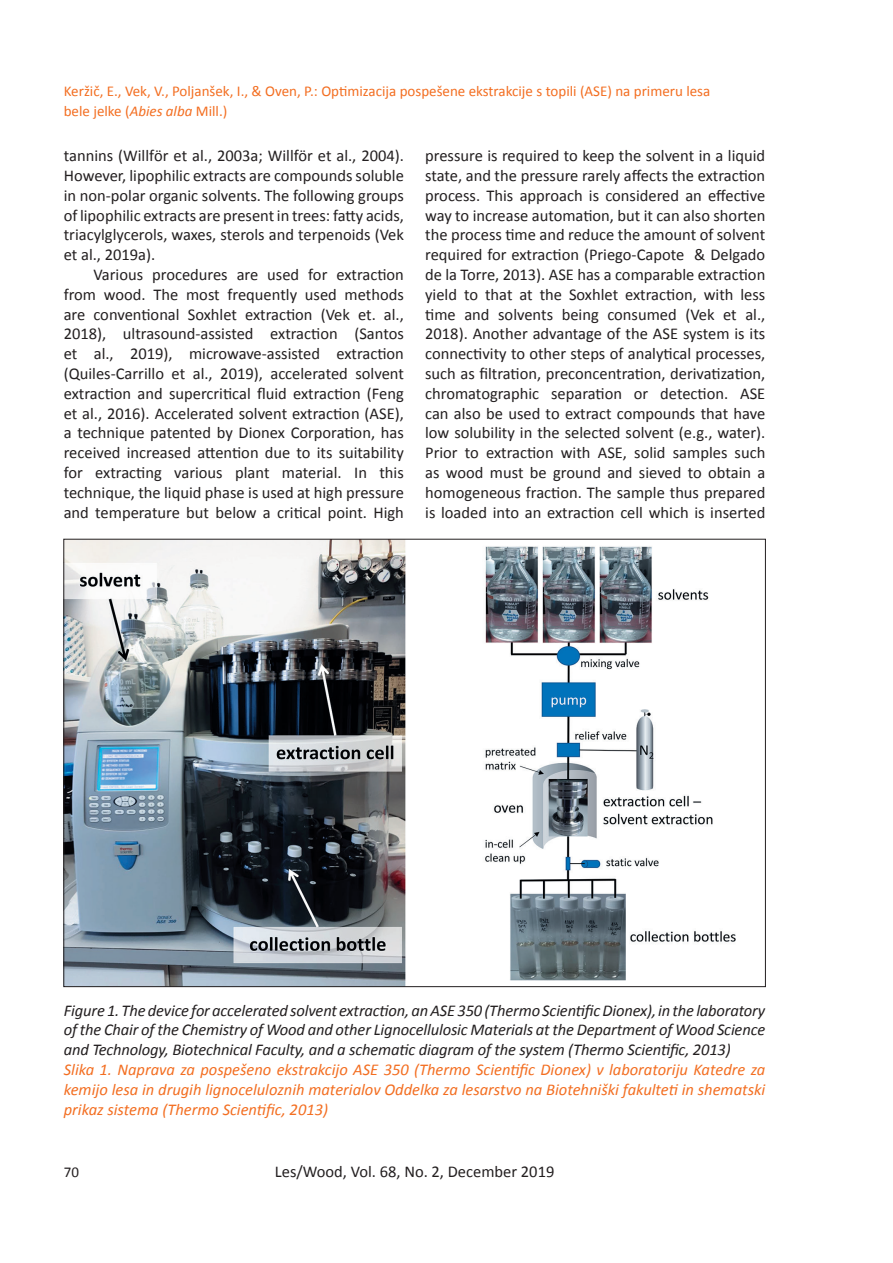
<style>
.page{position:relative;width:893px;height:1263px;background:#fff}
.page>*{position:absolute;margin:0;border:0;box-sizing:border-box;transform-origin:0 0}
.t1{font:16.5px/19.8px "Calibri";color:#231f20;text-align:justify}
.t2{font:italic 16.5px/19.8px "Calibri";letter-spacing:-.01em;color:#231f20;text-align:justify}
.t3{font:italic 16.5px/19.8px "Calibri";color:#f36e21;text-align:justify}
.t4{font:15px/19.8px "Calibri";color:#f36e21}
.t5{font:15px "Calibri";color:#231f20}
.s1{font-style:italic}
</style>
<div class="page">
<img style="left:66px;top:541px;width:670px;height:444px">
<p class="t4" style="left:64px;top:81px;width:648px">Keržič, E., Vek, V., Poljanšek, I., &amp; Oven, P.: Optimizacija pospešene ekstrakcije s topili (ASE) na primeru lesa bele jelke (<span class="s1">Abies alba</span> Mill.)</p>
<p class="t1" style="left:64px;top:146px;width:342px">tannins (Willför et al., 2003a; Willför et al., 2004).<br>However, lipophilic extracts are compounds soluble in non-polar organic solvents. The following groups of lipophilic extracts are present in trees: fatty acids, triacylglycerols, waxes, sterols and terpenoids (Vek et al., 2019a).</p>
<p class="t1" style="left:64px;top:265px;width:342px;text-indent:30px">Various procedures are used for extraction from wood. The most frequently used methods are conventional Soxhlet extraction (Vek et. al., 2018), ultrasound-assisted extraction (Santos et al., 2019), microwave-assisted extraction (Quiles-Carrillo et al., 2019), accelerated solvent extraction and supercritical fluid extraction (Feng et al., 2016). Accelerated solvent extraction (ASE), a technique patented by Dionex Corporation, has received increased attention due to its suitability for extracting various plant material. In this technique, the liquid phase is used at high pressure and temperature but below a critical point. High</p>
<p class="t1" style="left:425px;top:146px;width:342px">pressure is required to keep the solvent in a liquid state, and the pressure rarely affects the extraction process. This approach is considered an effective way to increase automation, but it can also shorten the process time and reduce the amount of solvent required for extraction (Priego-Capote &amp; Delgado de la Torre, 2013). ASE has a comparable extraction yield to that at the Soxhlet extraction, with less time and solvents being consumed (Vek et al., 2018). Another advantage of the ASE system is its connectivity to other steps of analytical processes, such as filtration, preconcentration, derivatization, chromatographic separation or detection. ASE can also be used to extract compounds that have low solubility in the selected solvent (e.g., water).<br>Prior to extraction with ASE, solid samples such as wood must be ground and sieved to obtain a homogeneous fraction. The sample thus prepared is loaded into an extraction cell which is inserted</p>
<p class="t2" style="left:64px;top:999px;width:703px">Figure 1. The device for accelerated solvent extraction, an ASE 350 (Thermo Scientific Dionex), in the laboratory of the Chair of the Chemistry of Wood and other Lignocellulosic Materials at the Department of Wood Science and Technology, Biotechnical Faculty, and a schematic diagram of the system (Thermo Scientific, 2013)</p>
<p class="t3" style="left:64px;top:1059px;width:703px">Slika 1. Naprava za pospešeno ekstrakcijo ASE 350 (Thermo Scientific Dionex) v laboratoriju Katedre za kemijo lesa in drugih lignoceluloznih materialov Oddelka za lesarstvo na Biotehniški fakulteti in shematski prikaz sistema (Thermo Scientific, 2013)</p>
<p class="t5" style="left:64px;top:1163px;width:17px">70</p>
<p class="t1" style="left:275px;top:1162px;width:281px">Les/Wood, Vol. 68, No. 2, December 2019</p>
</div>
